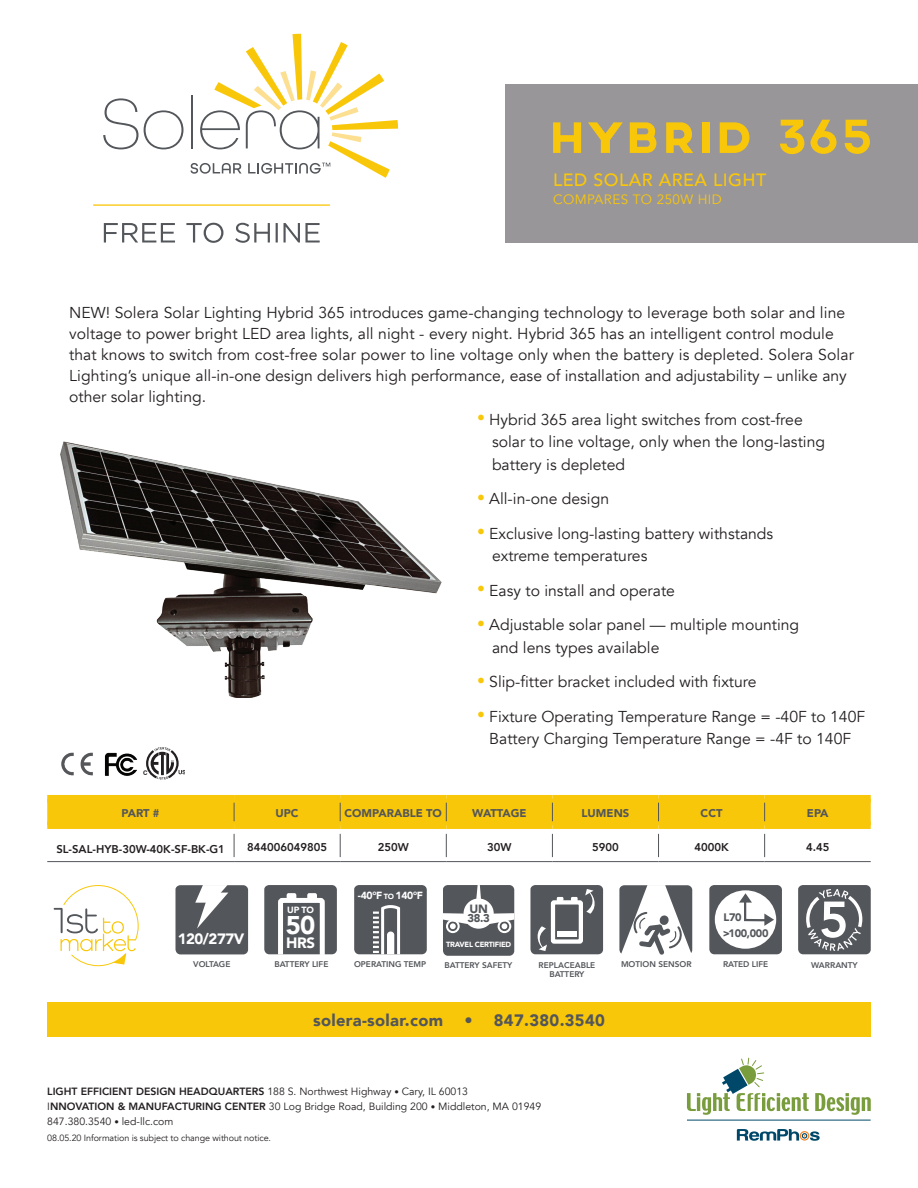
<style>
.page{position:relative;width:918px;height:1188px;background:#fff}
.page>*{position:absolute;margin:0;border:0;box-sizing:border-box;transform-origin:0 0}
.t1{font:900 25.65px "Avenir";color:#fff}
.t2{font:500 17.7px "Avenir";letter-spacing:.03em;color:#f9c709}
.t3{font:900 16.5px "Avenir";letter-spacing:.02em;color:#53565a}
.t4{font:15.75px/22.5px "Avenir";color:#231f20}
.t5{font:900 15px "Avenir";letter-spacing:-.03em;color:#fff}
.t6{font:13.5px "Avenir";letter-spacing:.03em;color:#f9c709}
.t7{font:900 12px "Avenir";color:#53565a}
.t8{font:800 11.25px "Avenir";color:#231f20}
.t9{font:900 11.25px "Avenir";color:#53565a}
.t10{font:900 10.95px "Avenir";letter-spacing:-.03em;color:#53565a}
.t11{font:10.5px/15px "Avenir";color:#231f20}
.t12{font:900 10.35px "Avenir";color:#fff}
.t13{font:9px "Avenir";letter-spacing:-.01em;color:#231f20}
.t14{font:900 9px "Avenir";color:#fff}
.t15{font:800 8.25px/9px "Avenir";color:#53565a;text-align:center}
.t16{font:900 7.5px "Avenir";letter-spacing:-.03em;color:#fff}
.t17{font:700 6.3px "Arial";color:#231f20}
.s1{color:#f9c709}
.s2{font-size:7.5px}
.s3{font-weight:800}
.s4{font-size:9px}
</style>
<div class="page">
<svg style="left:737px;top:1129px;width:83px;height:12px"></svg>
<hr style="left:687px;top:1120px;width:184px;height:1px;background:#00486a">
<svg style="left:815px;top:1093px;width:56px;height:22px"></svg>
<svg style="left:687px;top:1058px;width:122px;height:57px"></svg>
<div style="left:47px;top:1002px;width:824px;height:34px;background:#f9c709"></div>
<img style="left:61px;top:752px;width:32px;height:24px">
<img style="left:104px;top:752px;width:34px;height:24px">
<div style="left:47px;top:802px;width:824px;height:19px;background:#f9c709"></div>
<svg style="left:234px;top:834px;width:1px;height:23px"></svg>
<svg style="left:340px;top:834px;width:1px;height:23px"></svg>
<svg style="left:446px;top:834px;width:1px;height:23px"></svg>
<svg style="left:552px;top:834px;width:1px;height:23px"></svg>
<svg style="left:658px;top:834px;width:1px;height:23px"></svg>
<svg style="left:764px;top:834px;width:1px;height:23px"></svg>
<hr style="left:47px;top:861px;width:187px;height:1px;background:#53565a">
<hr style="left:234px;top:861px;width:106px;height:1px;background:#53565a">
<hr style="left:340px;top:861px;width:106px;height:1px;background:#53565a">
<hr style="left:446px;top:861px;width:106px;height:1px;background:#53565a">
<hr style="left:552px;top:861px;width:107px;height:1px;background:#53565a">
<hr style="left:659px;top:861px;width:106px;height:1px;background:#53565a">
<hr style="left:765px;top:861px;width:106px;height:1px;background:#53565a">
<div style="left:47px;top:795px;width:187px;height:7px;background:#f9c709"></div>
<div style="left:234px;top:795px;width:106px;height:7px;background:#f9c709"></div>
<div style="left:340px;top:795px;width:106px;height:7px;background:#f9c709"></div>
<div style="left:446px;top:795px;width:106px;height:7px;background:#f9c709"></div>
<div style="left:552px;top:795px;width:107px;height:7px;background:#f9c709"></div>
<div style="left:659px;top:795px;width:106px;height:7px;background:#f9c709"></div>
<div style="left:765px;top:795px;width:106px;height:7px;background:#f9c709"></div>
<div style="left:47px;top:821px;width:187px;height:8px;background:#f9c709"></div>
<div style="left:234px;top:821px;width:106px;height:8px;background:#f9c709"></div>
<div style="left:340px;top:821px;width:106px;height:8px;background:#f9c709"></div>
<div style="left:446px;top:821px;width:106px;height:8px;background:#f9c709"></div>
<div style="left:552px;top:821px;width:107px;height:8px;background:#f9c709"></div>
<div style="left:659px;top:821px;width:106px;height:8px;background:#f9c709"></div>
<div style="left:765px;top:821px;width:106px;height:8px;background:#f9c709"></div>
<img style="left:60px;top:441px;width:382px;height:256px">
<svg style="left:264px;top:885px;width:73px;height:70px;background:#6e7174"></svg>
<div style="left:287px;top:893px;width:9px;height:7px;background:#fff;border-radius:2px"></div>
<div style="left:307px;top:893px;width:10px;height:7px;background:#fff;border-radius:2px"></div>
<svg style="left:354px;top:885px;width:73px;height:70px;background:#6a6d70"></svg>
<svg style="left:443px;top:885px;width:71px;height:71px"></svg>
<svg style="left:530px;top:885px;width:73px;height:69px;background:#707275"></svg>
<div style="left:557px;top:932px;width:20px;height:5px;background:#fff"></div>
<svg style="left:619px;top:885px;width:73px;height:70px"></svg>
<svg style="left:798px;top:885px;width:73px;height:69px;background:#74777a"></svg>
<svg style="left:175px;top:885px;width:73px;height:69px;background:#6a6c70"></svg>
<svg style="left:709px;top:885px;width:73px;height:69px"></svg>
<svg style="left:54px;top:885px;width:85px;height:81px"></svg>
<div style="left:506px;top:84px;width:412px;height:158px;background:#99969a"></div>
<svg style="left:553px;top:122px;width:28px;height:31px"></svg>
<svg style="left:588px;top:122px;width:35px;height:31px"></svg>
<svg style="left:630px;top:122px;width:26px;height:31px"></svg>
<svg style="left:666px;top:122px;width:27px;height:31px"></svg>
<div style="left:702px;top:122px;width:7px;height:31px;background:#f9c709"></div>
<svg style="left:720px;top:122px;width:29px;height:31px"></svg>
<svg style="left:780px;top:120px;width:24px;height:34px"></svg>
<svg style="left:810px;top:120px;width:27px;height:34px"></svg>
<svg style="left:845px;top:120px;width:25px;height:34px"></svg>
<svg style="left:146px;top:747px;width:39px;height:33px"></svg>
<svg style="left:103px;top:98px;width:80px;height:51px"></svg>
<svg style="left:191px;top:34px;width:207px;height:144px"></svg>
<hr style="left:94px;top:204px;width:236px;height:2px;background:#f9c709">
<svg style="left:104px;top:223px;width:216px;height:20px"></svg>
<p class="t2" style="left:553px;top:165px;width:215px">LED SOLAR AREA LIGHT</p>
<p class="t6" style="left:553px;top:192px;width:170px">COMPARES TO 250W HID</p>
<p class="t4" style="left:69px;top:302px;width:786px;line-height:21px">NEW! Solera Solar Lighting Hybrid 365 introduces game-changing technology to leverage both solar and line voltage to power bright LED area lights, all night - every night. Hybrid 365 has an intelligent control module that knows to switch from cost-free solar power to line voltage only when the battery is depleted. Solera Solar Lighting’s unique all-in-one design delivers high performance, ease of installation and adjustability – unlike any other solar lighting.</p>
<p class="t17" style="left:143px;top:768px;width:6px">C</p>
<p class="t4" style="left:492px;top:408px;width:335px;text-indent:-15px"><span class="s1">•</span> Hybrid 365 area light switches from cost-free solar to line voltage, only when the long-lasting battery is depleted</p>
<p class="t4" style="left:477px;top:488px;width:134px"><span class="s1">•</span> All-in-one design</p>
<p class="t4" style="left:492px;top:522px;width:283px;text-indent:-15px"><span class="s1">•</span> Exclusive long-lasting battery withstands extreme temperatures</p>
<p class="t4" style="left:477px;top:579px;width:200px"><span class="s1">•</span> Easy to install and operate</p>
<p class="t4" style="left:492px;top:614px;width:309px;text-indent:-15px"><span class="s1">•</span> Adjustable solar panel — multiple mounting and lens types available</p>
<p class="t4" style="left:477px;top:671px;width:281px"><span class="s1">•</span> Slip-fitter bracket included with fixture</p>
<p class="t4" style="left:477px;top:705px;width:390px;text-align:center"><span class="s1">•</span> Fixture Operating Temperature Range = -40F to 140F<br>Battery Charging Temperature Range = -4F to 140F</p>
<p class="t9" style="left:121px;top:803px;width:40px">PART #</p>
<p class="t9" style="left:276px;top:803px;width:25px">UPC</p>
<p class="t9" style="left:345px;top:803px;width:99px">COMPARABLE TO</p>
<p class="t9" style="left:472px;top:803px;width:56px">WATTAGE</p>
<p class="t9" style="left:582px;top:803px;width:49px">LUMENS</p>
<p class="t9" style="left:701px;top:803px;width:23px">CCT</p>
<p class="t9" style="left:807px;top:803px;width:23px">EPA</p>
<p class="t8" style="left:56px;top:840px;width:170px">SL-SAL-HYB-30W-40K-SF-BK-G1</p>
<p class="t8" style="left:247px;top:838px;width:81px">844006049805</p>
<p class="t8" style="left:378px;top:838px;width:33px">250W</p>
<p class="t8" style="left:487px;top:838px;width:26px">30W</p>
<p class="t8" style="left:592px;top:838px;width:28px">5900</p>
<p class="t8" style="left:694px;top:838px;width:36px">4000K</p>
<p class="t8" style="left:806px;top:838px;width:25px">4.45</p>
<p class="t5" style="left:178px;top:926px;width:68px">120/277V</p>
<p class="t14" style="left:287px;top:902px;width:28px">UP TO</p>
<h1 class="t1" style="left:286px;top:903px;width:31px">50</h1>
<p class="t5" style="left:286px;top:930px;width:30px">HRS</p>
<p class="t12" style="left:358px;top:886px;width:67px">-40°F <span class="s2">TO</span> 140°F</p>
<p class="t7" style="left:470px;top:898px;width:20px">UN</p>
<p class="t9" style="left:467px;top:909px;width:24px">38.3</p>
<p class="t16" style="left:446px;top:938px;width:67px">TRAVEL CERTIFIED</p>
<p class="t10" style="left:724px;top:908px;width:20px">L70</p>
<p class="t10" style="left:723px;top:924px;width:47px">&gt;100,000</p>
<p class="t15" style="left:193px;top:959px;width:39px">VOLTAGE</p>
<p class="t15" style="left:621px;top:959px;width:72px">MOTION SENSOR</p>
<p class="t15" style="left:811px;top:960px;width:48px">WARRANTY</p>
<p class="t15" style="left:354px;top:959px;width:74px">OPERATING TEMP</p>
<p class="t15" style="left:444px;top:960px;width:69px">BATTERY SAFETY</p>
<p class="t15" style="left:723px;top:959px;width:47px">RATED LIFE</p>
<p class="t15" style="left:274px;top:959px;width:55px">BATTERY LIFE</p>
<p class="t15" style="left:539px;top:961px;width:58px">REPLACEABLE<br>BATTERY</p>
<p class="t3" style="left:313px;top:1006px;width:132px">solera-solar.com</p>
<p class="t3" style="left:464px;top:1006px;width:142px">• 847.380.3540</p>
<p class="t11" style="left:47px;top:1084px;width:496px"><span class="s3">LIGHT EFFICIENT DESIGN HEADQUARTERS</span> 188 S. Northwest Highway <span class="s4">•</span> Cary, IL 60013<br>I<span class="s3">NNOVATION &amp; MANUFACTURING CENTER</span> 30 Log Bridge Road, Building 200 <span class="s4">•</span> Middleton, MA 01949<br>847.380.3540 <span class="s4">•</span> led-llc.com</p>
<p class="t13" style="left:47px;top:1132px;width:225px">08.05.20 Information is subject to change without notice.</p>
</div>
